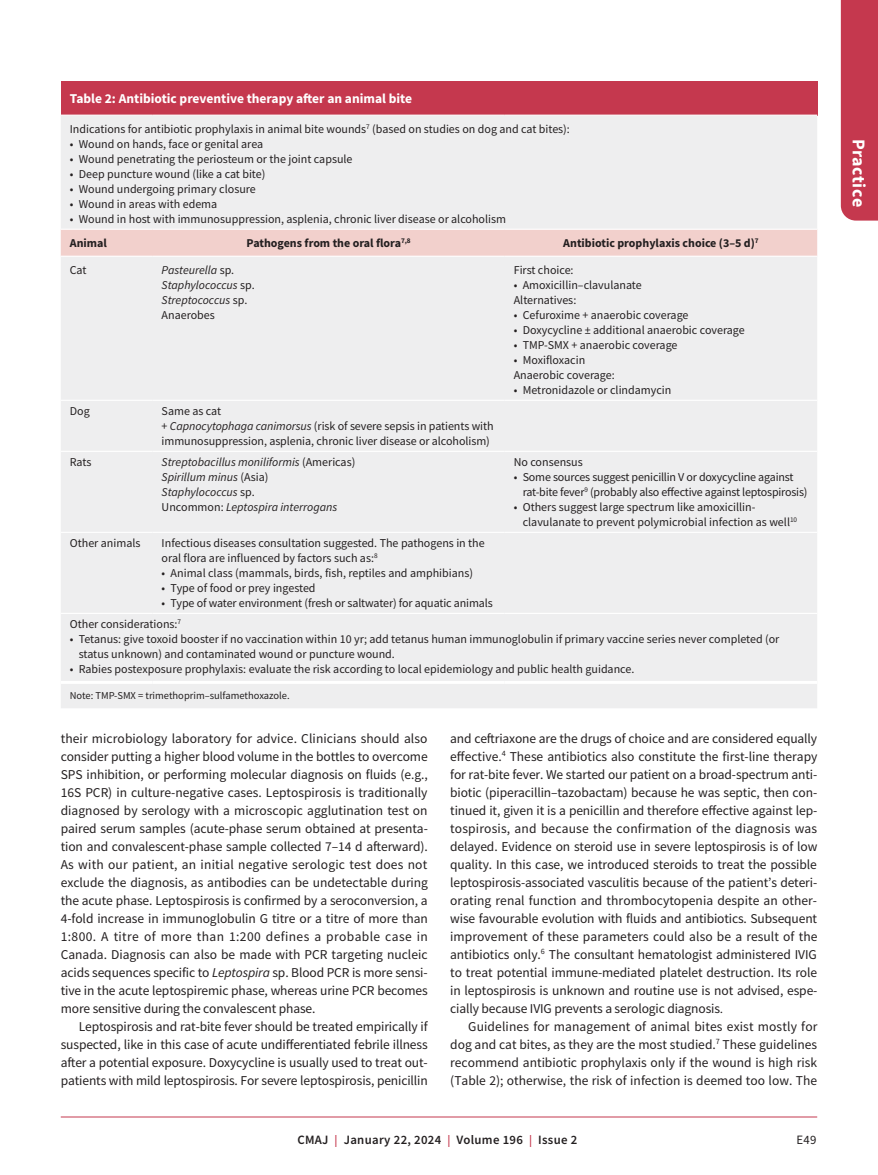
<style>
.page{position:relative;width:878px;height:1175px;background:#fff}
.page>*{position:absolute;margin:0;border:0;box-sizing:border-box;transform-origin:0 0}
.t1{font:700 18px "Source Sans Pro";letter-spacing:.025em;color:#fff}
.t2{font:13.5px/18px "Source Sans Pro";letter-spacing:-.01em;color:#231f20;text-align:justify}
.t3{font:700 13.5px "Source Sans Pro";color:#fff}
.t4{font:600 12.75px "Source Sans Pro";letter-spacing:.025em;color:#231f20}
.t5{font:12.75px "Source Sans Pro";color:#231f20}
.t6{font:12px/15px "Source Sans Pro";color:#231f20}
.t7{font:italic 12px/15px "Source Sans Pro";color:#231f20}
.t8{font:700 12px "Source Sans Pro";color:#231f20}
.t9{font:10.5px "Source Sans Pro";color:#231f20}
.s1{font-style:normal}
.s2{font-style:italic}
.s3{font-family:"Times LT Std"}
.s4{font-size:12px;color:#c5384e}
</style>
<div class="page">
<div style="left:840px;top:0;width:38px;height:220px;background:#c5384e"></div>
<hr style="left:61px;top:1116px;width:756px;height:1px;background:#c5384e">
<div style="left:61px;top:81px;width:756px;height:34px;background:#c5384e"></div>
<div style="left:61px;top:116px;width:756px;height:592px;background:#eeeeef"></div>
<div style="left:61px;top:230px;width:756px;height:26px;background:#f2d0cc"></div>
<hr style="left:61px;top:451px;width:92px;height:1px;background:#fff">
<hr style="left:153px;top:451px;width:351px;height:1px;background:#fff">
<hr style="left:504px;top:451px;width:313px;height:1px;background:#fff">
<hr style="left:61px;top:532px;width:92px;height:1px;background:#fff">
<hr style="left:153px;top:532px;width:351px;height:1px;background:#fff">
<hr style="left:504px;top:532px;width:313px;height:1px;background:#fff">
<hr style="left:61px;top:613px;width:92px;height:1px;background:#fff">
<hr style="left:153px;top:613px;width:351px;height:1px;background:#fff">
<hr style="left:504px;top:613px;width:313px;height:1px;background:#fff">
<hr style="left:61px;top:681px;width:92px;height:3px;background:#fff">
<hr style="left:153px;top:681px;width:351px;height:3px;background:#fff">
<hr style="left:504px;top:681px;width:313px;height:3px;background:#fff">
<hr style="left:61px;top:229px;width:92px;height:1px;background:#fff">
<hr style="left:153px;top:229px;width:351px;height:1px;background:#fff">
<hr style="left:504px;top:229px;width:313px;height:1px;background:#fff">
<hr style="left:61px;top:256px;width:92px;height:1px;background:#fff">
<hr style="left:153px;top:256px;width:351px;height:1px;background:#fff">
<hr style="left:504px;top:256px;width:313px;height:1px;background:#fff">
<hr style="left:61px;top:400px;width:92px;height:1px;background:#fff">
<hr style="left:153px;top:400px;width:351px;height:1px;background:#fff">
<hr style="left:504px;top:400px;width:313px;height:1px;background:#fff">
<p class="t3" style="left:70px;top:90px;width:344px">Table 2: Antibiotic preventive therapy after an animal bite</p>
<p class="t6" style="left:70px;top:122px;width:501px">Indications for antibiotic prophylaxis in animal bite wounds<sup>7</sup> (based on studies on dog and cat bites):</p>
<p class="t6" style="left:70px;top:137px;width:195px">• Wound on hands, face or genital area</p>
<p class="t6" style="left:70px;top:152px;width:284px">• Wound penetrating the periosteum or the joint capsule</p>
<p class="t6" style="left:70px;top:167px;width:197px">• Deep puncture wound (like a cat bite)</p>
<p class="t6" style="left:70px;top:182px;width:188px">• Wound undergoing primary closure</p>
<p class="t6" style="left:70px;top:197px;width:149px">• Wound in areas with edema</p>
<p class="t6" style="left:70px;top:212px;width:438px">• Wound in host with immunosuppression, asplenia, chronic liver disease or alcoholism</p>
<p class="t8" style="left:70px;top:235px;width:39px">Animal</p>
<p class="t8" style="left:246px;top:235px;width:166px">Pathogens from the oral flora<sup>7,8</sup></p>
<p class="t8" style="left:563px;top:235px;width:197px">Antibiotic prophylaxis choice (3–5 d)<sup>7</sup></p>
<p class="t6" style="left:70px;top:263px;width:18px">Cat</p>
<p class="t7" style="left:162px;top:263px;width:95px">Pasteurella <span class="s1">sp.<br></span>Staphylococcus <span class="s1">sp.<br></span>Streptococcus <span class="s1">sp.<br>Anaerobes</span></p>
<p class="t6" style="left:513px;top:263px;width:61px">First choice:</p>
<p class="t6" style="left:513px;top:278px;width:130px">• Amoxicillin–clavulanate<br>Alternatives:</p>
<p class="t6" style="left:513px;top:308px;width:176px">• Cefuroxime + anaerobic coverage</p>
<p class="t6" style="left:513px;top:323px;width:232px">• Doxycycline ± additional anaerobic coverage</p>
<p class="t6" style="left:513px;top:338px;width:165px">• TMP-SMX + anaerobic coverage</p>
<p class="t6" style="left:513px;top:353px;width:103px">• Moxifloxacin<br>Anaerobic coverage:</p>
<p class="t6" style="left:513px;top:383px;width:159px">• Metronidazole or clindamycin</p>
<p class="t6" style="left:70px;top:404px;width:21px">Dog</p>
<p class="t6" style="left:162px;top:404px;width:333px">Same as cat<br>+ <span class="s2">Capnocytophaga canimorsus</span> (risk of severe sepsis in patients with immunosuppression, asplenia, chronic liver disease or alcoholism)</p>
<p class="t6" style="left:70px;top:455px;width:23px">Rats</p>
<p class="t7" style="left:162px;top:455px;width:195px">Streptobacillus moniliformis <span class="s1">(Americas)<br></span>Spirillum minus <span class="s1">(Asia)<br></span>Staphylococcus <span class="s1">sp.<br>Uncommon:</span> Leptospira interrogans</p>
<p class="t6" style="left:513px;top:455px;width:71px">No consensus</p>
<p class="t6" style="left:522px;top:470px;width:286px;text-indent:-9px">• Some sources suggest penicillin V or doxycycline against rat-bite fever<sup>9</sup> (probably also effective against leptospirosis)</p>
<p class="t6" style="left:522px;top:500px;width:276px;text-indent:-9px">• Others suggest large spectrum like amoxicillin&shy;clavulanate to prevent polymicrobial infection as well<sup>10</sup></p>
<p class="t6" style="left:70px;top:536px;width:72px">Other animals</p>
<p class="t6" style="left:162px;top:536px;width:324px">Infectious diseases consultation suggested. The pathogens in the oral flora are influenced by factors such as:<sup>8</sup></p>
<p class="t6" style="left:162px;top:566px;width:313px">• Animal class (mammals, birds, fish, reptiles and amphibians)</p>
<p class="t6" style="left:162px;top:581px;width:155px">• Type of food or prey ingested</p>
<p class="t6" style="left:70px;top:593px;width:424px;line-height:21px;text-indent:92px">• Type of water environment (fresh or saltwater) for aquatic animals<br>Other considerations:<sup>7</sup></p>
<p class="t6" style="left:79px;top:632px;width:702px;text-indent:-9px">• Tetanus: give toxoid booster if no vaccination within 10 yr; add tetanus human immunoglobulin if primary vaccine series never completed (or status unknown) and contaminated wound or puncture wound.</p>
<p class="t6" style="left:70px;top:662px;width:566px">• Rabies postexposure prophylaxis: evaluate the risk according to local epidemiology and public health guidance.</p>
<p class="t9" style="left:70px;top:689px;width:221px">Note: TMP-SMX = trimethoprim–sulfamethoxazole.</p>
<p class="t2" style="left:61px;top:729px;width:369px">their microbiology laboratory for advice. Clinicians should also consider putting a higher blood volume in the bottles to overcome SPS inhibition, or performing molecular diagnosis on fluids (e.g., 16S PCR) in culture-negative cases. Leptospirosis is traditionally diagnosed by serology with a microscopic agglutination test on paired serum samples (acute-phase serum obtained at presenta&shy;tion and convalescent-phase sample collected 7–14 d afterward).<br>As with our patient, an initial negative serologic test does not exclude the diagnosis, as antibodies can be undetectable during the acute phase. Leptospirosis is confirmed by a seroconversion, a 4-fold increase in immunoglobulin G titre or a titre of more than 1:800. A titre of more than 1:200 defines a probable case in Canada. Diagnosis can also be made with PCR targeting nucleic acids sequences specific to <span class="s2">Leptospira</span> sp. Blood PCR is more sensi&shy;tive in the acute leptospiremic phase, whereas urine PCR becomes more sensitive during the convalescent phase.</p>
<p class="t2" style="left:61px;top:1017px;width:368px;text-indent:18px">Leptospirosis and rat-bite fever should be treated empirically if suspected, like in this case of acute undifferentiated febrile illness after a potential exposure. Doxycycline is usually used to treat out&shy;patients with mild leptospirosis. For severe leptospirosis, penicillin</p>
<p class="t2" style="left:450px;top:729px;width:369px">and ceftriaxone are the drugs of choice and are considered equally effective.<sup>4</sup> These antibiotics also constitute the first-line therapy for rat-bite fever. We started our patient on a broad-spectrum anti&shy;biotic (piperacillin–tazobactam) because he was septic, then con&shy;tinued it, given it is a penicillin and therefore effective against lep&shy;tospirosis, and because the confirmation of the diagnosis was delayed. Evidence on steroid use in severe leptospirosis is of low quality. In this case, we introduced steroids to treat the possible leptospirosis-associated vasculitis because of the patient’s deteri&shy;orating renal function and thrombocytopenia despite an other&shy;wise favourable evolution with fluids and antibiotics. Subsequent improvement of these parameters could also be a result of the antibiotics only.<sup>6</sup> The consultant hematologist administered IVIG to treat potential immune-mediated platelet destruction. Its role in leptospirosis is unknown and routine use is not advised, espe&shy;cially because IVIG prevents a serologic diagnosis<span class="s3">.</span></p>
<p class="t2" style="left:450px;top:1017px;width:369px;text-indent:18px">Guidelines for management of animal bites exist mostly for dog and cat bites, as they are the most studied.<sup>7</sup> These guidelines recommend antibiotic prophylaxis only if the wound is high risk (Table 2); otherwise, the risk of infection is deemed too low. The</p>
<p class="t4" style="left:297px;top:1131px;width:281px">CMAJ <span class="s4">|</span> January 22, 2024 <span class="s4">|</span> Volume 196 <span class="s4">|</span> Issue 2</p>
<p class="t5" style="left:796px;top:1132px;width:22px">E49</p>
<h1 class="t1" style="left:871px;top:138px;width:70px;rotate:90deg">Practice</h1>
</div>
